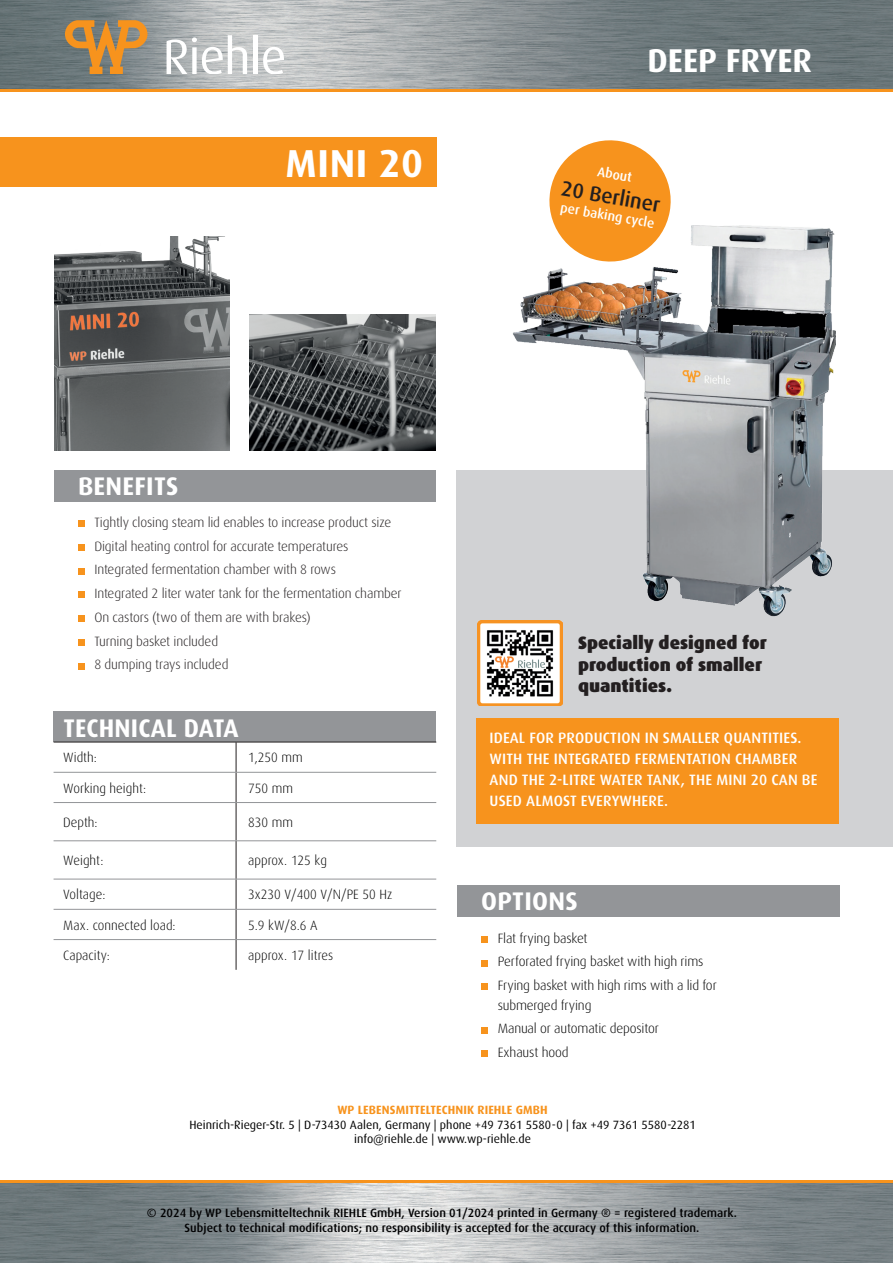
<style>
.page{position:relative;width:893px;height:1263px;background:#fff}
.page>*{position:absolute;margin:0;border:0;box-sizing:border-box;transform-origin:0 0}
.t1{font:700 39px "Dax Pro";letter-spacing:.02em;color:#fff}
.t2{font:700 33px "Dax Pro";color:#fff}
.t3{font:700 25.5px "Dax Pro";letter-spacing:.01em;color:#fff}
.t4{font:500 21px "Dax Pro";color:#231f20}
.t5{font:900 18px/21.6px "Dax Pro";color:#231f20}
.t6{font:500 15px/21px "Dax Pro";letter-spacing:.01em;color:#fff}
.t7{font:300 13.5px/23.7px "Dax Pro";letter-spacing:-.005em;color:#000001}
.t8{font:300 13.5px/23.7px "Dax Pro";letter-spacing:-.01em;color:#231f20}
.t9{font:500 13.5px "Dax Pro";color:#fff}
.t10{font:500 12px/14.4px "Dax Pro";color:#000001;text-align:center}
.t11{font:12px/14.4px "Dax Pro";color:#000001;text-align:center}
.t12{font:700 12px "Dax Pro";letter-spacing:.01em;color:#f7931d}
</style>
<div class="page">
<img style="left:0;top:0;width:893px;height:1263px">
<div style="left:0;top:91px;width:893px;height:1090px;background:#fff"></div>
<hr style="left:0;top:89px;width:893px;height:2px;background:#f7931d">
<hr style="left:0;top:1180px;width:893px;height:2px;background:#f7931d">
<svg style="left:65px;top:20px;width:82px;height:54px;background:#ae8855"></svg>
<svg style="left:167px;top:35px;width:80px;height:39px"></svg>
<div style="left:253px;top:35px;width:5px;height:39px;background:#fff"></div>
<svg style="left:263px;top:47px;width:21px;height:27px"></svg>
<div style="left:456px;top:470px;width:437px;height:377px;background:#d1d2d4"></div>
<img style="left:54px;top:237px;width:176px;height:214px">
<img style="left:250px;top:315px;width:186px;height:136px">
<img style="left:513px;top:226px;width:323px;height:391px">
<svg style="left:545px;top:140px;width:130px;height:126px"></svg>
<div style="left:457px;top:885px;width:382px;height:32px;background:#939598"></div>
<div style="left:481px;top:936px;width:7px;height:7px;background:#f7931d"></div>
<div style="left:481px;top:960px;width:7px;height:6px;background:#f7931d"></div>
<div style="left:481px;top:984px;width:7px;height:6px;background:#f7931d"></div>
<div style="left:481px;top:1027px;width:7px;height:6px;background:#f7931d"></div>
<div style="left:481px;top:1051px;width:7px;height:6px;background:#f7931d"></div>
<div style="left:54px;top:470px;width:382px;height:32px;background:#939598"></div>
<div style="left:78px;top:520px;width:6px;height:7px;background:#f7931d"></div>
<div style="left:78px;top:544px;width:6px;height:7px;background:#f7931d"></div>
<svg style="left:78px;top:568px;width:6px;height:6px"></svg>
<svg style="left:78px;top:592px;width:6px;height:6px"></svg>
<div style="left:78px;top:615px;width:6px;height:7px;background:#f7931d"></div>
<div style="left:78px;top:639px;width:6px;height:7px;background:#f7931d"></div>
<svg style="left:78px;top:663px;width:6px;height:6px"></svg>
<div style="left:0;top:137px;width:436px;height:50px;background:#f7931d"></div>
<div style="left:477px;top:719px;width:362px;height:105px;background:#f7931d"></div>
<img style="left:477px;top:621px;width:85px;height:85px">
<div style="left:54px;top:712px;width:382px;height:30px;background:#939598"></div>
<hr style="left:54px;top:742px;width:182px;height:1px;background:#231f20">
<hr style="left:236px;top:742px;width:200px;height:1px;background:#231f20">
<hr style="left:236px;top:742px;width:1px;height:30px;background:#231f20">
<hr style="left:236px;top:772px;width:1px;height:30px;background:#231f20">
<hr style="left:236px;top:803px;width:1px;height:38px;background:#231f20">
<hr style="left:236px;top:841px;width:1px;height:38px;background:#231f20">
<hr style="left:236px;top:879px;width:1px;height:30px;background:#231f20">
<hr style="left:236px;top:909px;width:1px;height:30px;background:#231f20">
<hr style="left:236px;top:940px;width:1px;height:30px;background:#231f20">
<hr style="left:54px;top:772px;width:182px;height:1px;background:#939598">
<hr style="left:236px;top:772px;width:200px;height:1px;background:#939598">
<hr style="left:54px;top:802px;width:182px;height:1px;background:#939598">
<hr style="left:236px;top:802px;width:200px;height:1px;background:#939598">
<hr style="left:54px;top:840px;width:182px;height:1px;background:#939598">
<hr style="left:236px;top:840px;width:200px;height:1px;background:#939598">
<hr style="left:54px;top:879px;width:182px;height:1px;background:#939598">
<hr style="left:236px;top:879px;width:200px;height:1px;background:#939598">
<hr style="left:54px;top:909px;width:182px;height:1px;background:#939598">
<hr style="left:236px;top:909px;width:200px;height:1px;background:#939598">
<hr style="left:54px;top:939px;width:182px;height:1px;background:#939598">
<hr style="left:236px;top:939px;width:200px;height:1px;background:#939598">
<h1 class="t1" style="left:285px;top:138px;width:139px">MINI 20</h1>
<h2 class="t2" style="left:647px;top:39px;width:166px">DEEP FRYER</h2>
<p class="t9" style="left:599px;top:163px;width:36px;rotate:10deg">About</p>
<h3 class="t4" style="left:564px;top:175px;width:102px;rotate:10deg">20 Berliner</h3>
<p class="t9" style="left:562px;top:198px;width:96px;rotate:10deg">per baking cycle</p>
<h3 class="t3" style="left:78px;top:469px;width:102px">BENEFITS</h3>
<p class="t8" style="left:94px;top:510px;width:309px">Tightly closing steam lid enables to increase product size Digital heating control for accurate temperatures Integrated fermentation chamber with 8 rows<br>Integrated 2 liter water tank for the fermentation chamber On castors (two of them are with brakes)<br>Turning basket included<br>8 dumping trays included</p>
<h3 class="t3" style="left:63px;top:711px;width:177px">TECHNICAL DATA</h3>
<p class="t7" style="left:63px;top:745px;width:35px">Width:</p>
<p class="t7" style="left:248px;top:745px;width:56px">1,250 mm</p>
<p class="t7" style="left:63px;top:776px;width:85px">Working height:</p>
<p class="t7" style="left:248px;top:776px;width:46px">750 mm</p>
<p class="t7" style="left:63px;top:810px;width:36px">Depth:</p>
<p class="t7" style="left:248px;top:810px;width:46px">830 mm</p>
<p class="t7" style="left:63px;top:848px;width:42px">Weight:</p>
<p class="t7" style="left:248px;top:848px;width:80px">approx. 125 kg</p>
<p class="t7" style="left:63px;top:882px;width:44px">Voltage:</p>
<p class="t7" style="left:248px;top:882px;width:146px">3x230 V/400 V/N/PE 50 Hz</p>
<p class="t7" style="left:63px;top:913px;width:114px">Max. connected load:</p>
<p class="t7" style="left:248px;top:913px;width:71px">5.9 kW/8.6 A</p>
<p class="t7" style="left:63px;top:943px;width:48px">Capacity:</p>
<p class="t7" style="left:248px;top:943px;width:86px">approx. 17 litres</p>
<h3 class="t5" style="left:578px;top:631px;width:190px">Specially designed for production of smaller quantities.</h3>
<p class="t6" style="left:490px;top:727px;width:329px">IDEAL FOR PRODUCTION IN SMALLER QUANTITIES.<br>WITH THE INTEGRATED FERMENTATION CHAMBER AND THE 2-LITRE WATER TANK, THE MINI 20 CAN BE USED ALMOST EVERYWHERE.</p>
<h3 class="t3" style="left:481px;top:885px;width:98px">OPTIONS</h3>
<p class="t7" style="left:498px;top:926px;width:221px">Flat frying basket<br>Perforated frying basket with high rims<br>Frying basket with high rims with a lid for</p>
<p class="t7" style="left:498px;top:993px;width:163px">submerged frying<br>Manual or automatic depositor<br>Exhaust hood</p>
<p class="t12" style="left:337px;top:1102px;width:212px">WP LEBENSMITTELTECHNIK RIEHLE GMBH</p>
<p class="t11" style="left:189px;top:1117px;width:508px">Heinrich-Rieger-Str. 5 | D-73430 Aalen, Germany | phone +49 7361 5580-0 | fax +49 7361 5580-2281 info@riehle.de | www.wp-riehle.de</p>
<p class="t10" style="left:147px;top:1205px;width:592px">© 2024 by WP Lebensmitteltechnik RIEHLE GmbH, Version 01/2024 printed in Germany ® = registered trademark.<br>Subject to technical modifications; no responsibility is accepted for the accuracy of this information.</p>
</div>
